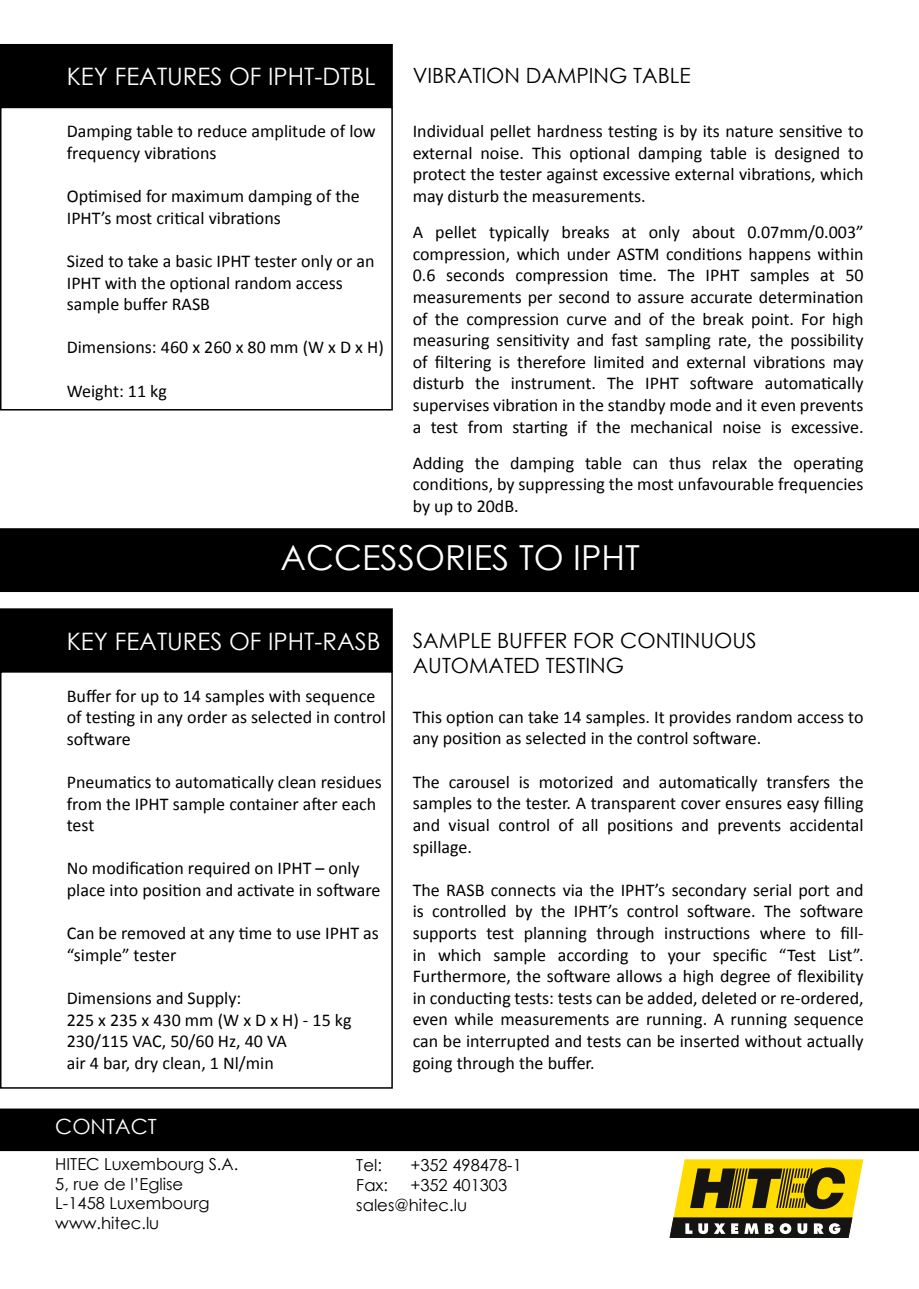
<style>
.page{position:relative;width:919px;height:1289px;background:#fff}
.page>*{position:absolute;margin:0;border:0;box-sizing:border-box;transform-origin:0 0}
.t1{font:34.5px "Century Gothic";color:#fff}
.t2{font:24px "Century Gothic";color:#fff}
.t3{font:21px/25.2px "Century Gothic";color:#000}
.t4{font:21px "Century Gothic";color:#fff}
.t5{font:18px/21.6px "Calibri";color:#000}
.t6{font:16.5px/19.8px "Century Gothic";color:#000}
</style>
<div class="page">
<div style="left:1px;top:1109px;width:917px;height:41px;background:#000"></div>
<div style="left:0;top:1108px;width:918px;height:43px;border:2px solid #000"></div>
<svg style="left:669px;top:1159px;width:194px;height:78px;background:#9d8c2a"></svg>
<div style="left:1px;top:529px;width:917px;height:62px;background:#000"></div>
<div style="left:0;top:528px;width:918px;height:64px;border:2px solid #000"></div>
<div style="left:1px;top:45px;width:391px;height:62px;background:#000"></div>
<div style="left:0;top:44px;width:393px;height:64px;border:2px solid #000"></div>
<div style="left:0;top:107px;width:393px;height:303px;border:2px solid #000"></div>
<div style="left:1px;top:609px;width:391px;height:62px;background:#000"></div>
<div style="left:0;top:608px;width:393px;height:64px;border:2px solid #000"></div>
<div style="left:0;top:671px;width:393px;height:417px;border:2px solid #000"></div>
<h2 class="t2" style="left:67px;top:60px;width:310px">KEY FEATURES OF IPHT-DTBL</h2>
<p class="t5" style="left:67px;top:120px;width:310px">Damping table to reduce amplitude of low frequency vibrations</p>
<p class="t5" style="left:67px;top:185px;width:294px">Optimised for maximum damping of the<br>IPHT’s most critical vibrations</p>
<p class="t5" style="left:67px;top:249px;width:309px">Sized to take a basic IPHT tester only or an<br>IPHT with the optional random access sample buffer RASB</p>
<p class="t5" style="left:67px;top:336px;width:318px">Dimensions: 460 x 260 x 80 mm (W x D x H)</p>
<p class="t5" style="left:67px;top:379px;width:102px">Weight: 11 kg</p>
<p class="t3" style="left:412px;top:63px;width:279px">VIBRATION DAMPING TABLE</p>
<p class="t5" style="left:412px;top:120px;width:452px;text-align:justify">Individual pellet hardness testing is by its nature sensitive to external noise. This optional damping table is designed to protect the tester against excessive external vibrations, which may disturb the measurements.</p>
<p class="t5" style="left:412px;top:221px;width:452px;text-align:justify">A pellet typically breaks at only about 0.07mm/0.003” compression, which under ASTM conditions happens within 0.6 seconds compression time. The IPHT samples at 50 measurements per second to assure accurate determination of the compression curve and of the break point. For high measuring sensitivity and fast sampling rate, the possibility of filtering is therefore limited and external vibrations may disturb the instrument. The IPHT software automatically supervises vibration in the standby mode and it even prevents a test from starting if the mechanical noise is excessive.</p>
<p class="t5" style="left:412px;top:451px;width:452px;text-align:justify">Adding the damping table can thus relax the operating conditions, by suppressing the most unfavourable frequencies by up to 20dB.</p>
<h1 class="t1" style="left:280px;top:533px;width:361px">ACCESSORIES TO IPHT</h1>
<h2 class="t2" style="left:67px;top:624px;width:315px">KEY FEATURES OF IPHT-RASB</h2>
<p class="t5" style="left:67px;top:684px;width:320px">Buffer for up to 14 samples with sequence of testing in any order as selected in control software</p>
<p class="t5" style="left:67px;top:770px;width:316px">Pneumatics to automatically clean residues from the IPHT sample container after each test</p>
<p class="t5" style="left:67px;top:857px;width:315px">No modification required on IPHT – only place into position and activate in software</p>
<p class="t5" style="left:67px;top:922px;width:313px">Can be removed at any time to use IPHT as “simple” tester</p>
<p class="t5" style="left:67px;top:986px;width:286px">Dimensions and Supply:<br>225 x 235 x 430 mm (W x D x H) - 15 kg<br>230/115 VAC, 50/60 Hz, 40 VA<br>air 4 bar, dry clean, 1 Nl/min</p>
<p class="t3" style="left:412px;top:627px;width:345px">SAMPLE BUFFER FOR CONTINUOUS<br>AUTOMATED TESTING</p>
<p class="t5" style="left:412px;top:705px;width:452px">This option can take 14 samples. It provides random access to any position as selected in the control software.</p>
<p class="t5" style="left:412px;top:770px;width:452px;text-align:justify">The carousel is motorized and automatically transfers the samples to the tester. A transparent cover ensures easy filling and visual control of all positions and prevents accidental spillage.</p>
<p class="t5" style="left:412px;top:878px;width:452px;text-align:justify">The RASB connects via the IPHT’s secondary serial port and is controlled by the IPHT’s control software. The software supports test planning through instructions where to fill&shy;in which sample according to your specific “Test List”.<br>Furthermore, the software allows a high degree of flexibility in conducting tests: tests can be added, deleted or re-ordered, even while measurements are running. A running sequence can be interrupted and tests can be inserted without actually going through the buffer.</p>
<p class="t4" style="left:55px;top:1111px;width:103px">CONTACT</p>
<p class="t6" style="left:55px;top:1153px;width:184px">HITEC Luxembourg S.A.<br>5, rue de l’Eglise<br>L-1458 Luxembourg www.hitec.lu</p>
<p class="t6" style="left:356px;top:1154px;width:27px">Tel:</p>
<p class="t6" style="left:410px;top:1154px;width:113px">+352 498478-1</p>
<p class="t6" style="left:356px;top:1174px;width:152px;text-indent:54px">+352 401303 sales@hitec.lu</p>
<p class="t6" style="left:356px;top:1174px;width:33px">Fax:</p>
</div>
